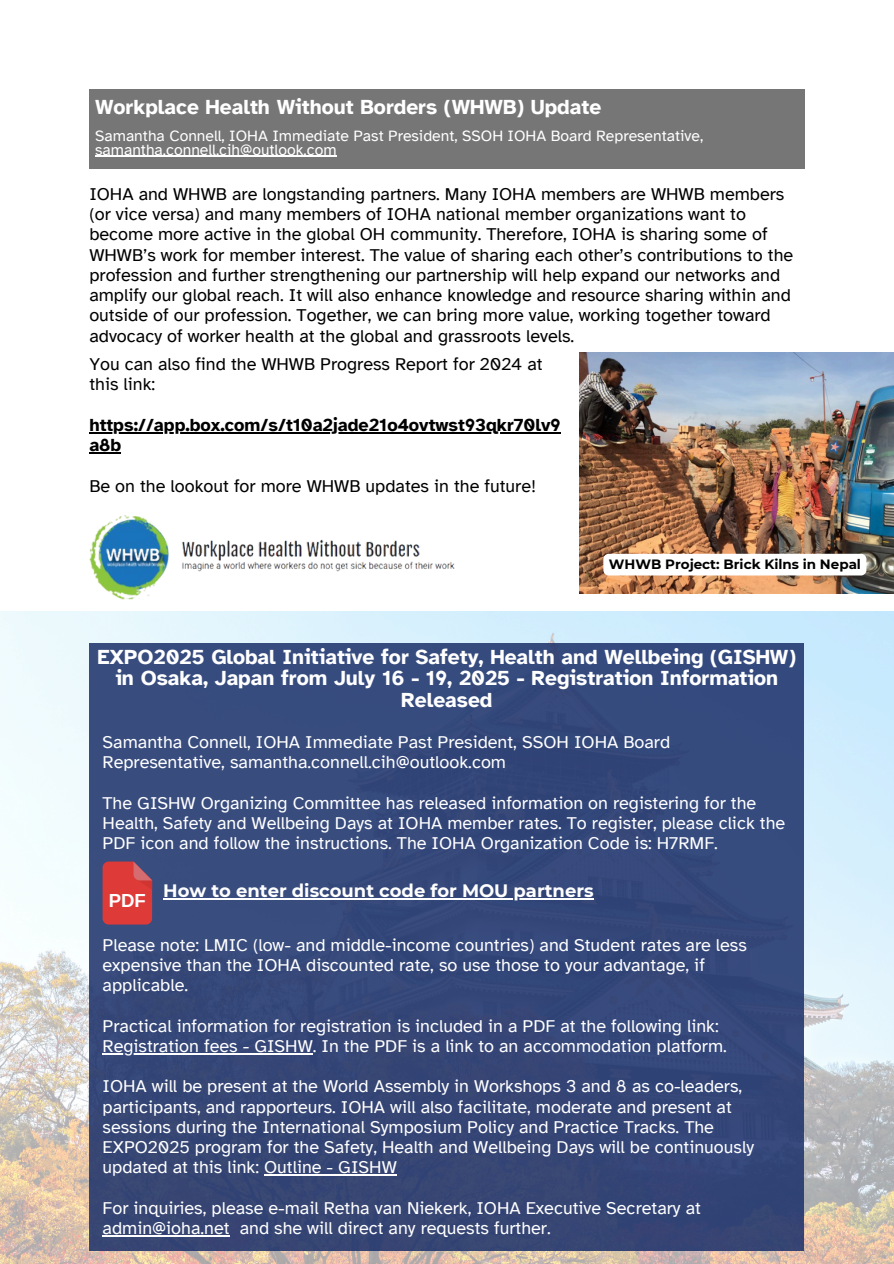
<style>
.page{position:relative;width:894px;height:1264px;background:#fff}
.page>*{position:absolute;margin:0;border:0;box-sizing:border-box;transform-origin:0 0}
.t1{font:700 21px/21.3px "Atkinson Hyperlegible";color:#fff;text-align:center}
.t2{font:700 18.9px "Liberation Sans";color:#fff}
.t3{font:18px/20.2px "Atkinson Hyperlegible";color:#fff}
.t4{font:18px/20.2px "Atkinson Hyperlegible";color:#000}
.t5{font:700 18px/20.2px "Atkinson Hyperlegible";color:#000}
.t6{font:700 18px "Montserrat";color:#fff}
.t7{font:15.75px/13.5px "Atkinson Hyperlegible";color:#fff}
.t8{font:700 13.5px "Montserrat";color:#000}
</style>
<div class="page">
<div style="left:89px;top:89px;width:715px;height:80px;background:#767676"></div>
<img style="left:0;top:612px;width:893px;height:651px">
<div style="left:89px;top:643px;width:715px;height:607px;background:#364879"></div>
<hr style="left:102px;top:1052px;width:211px;height:2px;background:#fff">
<hr style="left:264px;top:1174px;width:133px;height:1px;background:#fff">
<hr style="left:102px;top:1235px;width:127px;height:1px;background:#fff">
<svg style="left:102px;top:861px;width:50px;height:63px;background:#d03e40"></svg>
<img style="left:579px;top:352px;width:314px;height:241px">
<img style="left:90px;top:515px;width:365px;height:85px">
<hr style="left:163px;top:898px;width:430px;height:1px;background:#fff">
<hr style="left:95px;top:156px;width:241px;height:1px;background:#fff">
<hr style="left:89px;top:432px;width:471px;height:1px;background:#000">
<hr style="left:89px;top:452px;width:32px;height:1px;background:#000">
<div style="left:603px;top:554px;width:263px;height:21px;background:#fff;border-radius:5px"></div>
<p class="t1" style="left:95px;top:97px;width:507px">Workplace Health Without Borders (WHWB) Update</p>
<h3 class="t7" style="left:95px;top:129px;width:609px">Samantha Connell, IOHA Immediate Past President, SSOH IOHA Board Representative, samantha.connell.cih@outlook.com</h3>
<p class="t4" style="left:89px;top:184px;width:705px">IOHA and WHWB are longstanding partners. Many IOHA members are WHWB members (or vice versa) and many members of IOHA national member organizations want to become more active in the global OH community. Therefore, IOHA is sharing some of WHWB’s work for member interest. The value of sharing each other’s contributions to the profession and further strengthening our partnership will help expand our networks and amplify our global reach. It will also enhance knowledge and resource sharing within and outside of our profession. Together, we can bring more value, working together toward advocacy of worker health at the global and grassroots levels.</p>
<h3 class="t4" style="left:89px;top:354px;width:454px">You can also find the WHWB Progress Report for 2024 at this link:</h3>
<h3 class="t5" style="left:89px;top:415px;width:472px">https://app.box.com/s/t10a2jade21o4ovtwst93qkr70lv9 a8b</h3>
<h3 class="t4" style="left:89px;top:475px;width:448px">Be on the lookout for more WHWB updates in the future!</h3>
<h3 class="t8" style="left:608px;top:556px;width:254px">WHWB Project: Brick Kilns in Nepal</h3>
<p class="t1" style="left:97px;top:646px;width:700px">EXPO2025 Global Initiative for Safety, Health and Wellbeing (GISHW) in Osaka, Japan from July 16 - 19, 2025 - Registration Information<br>Released</p>
<h1 class="t3" style="left:102px;top:732px;width:569px">Samantha Connell, IOHA Immediate Past President, SSOH IOHA Board<br>Representative, samantha.connell.cih@outlook.com</h1>
<h4 class="t3" style="left:102px;top:792px;width:684px">The GISHW Organizing Committee has released information on registering for the<br>Health, Safety and Wellbeing Days at IOHA member rates. To register, please click the<br>PDF icon and follow the instructions. The IOHA Organization Code is: H7RMF.</h4>
<p class="t2" style="left:109px;top:890px;width:39px">PDF</p>
<h1 class="t6" style="left:163px;top:879px;width:432px">How to enter discount code for MOU partners</h1>
<h3 class="t3" style="left:102px;top:934px;width:645px">Please note: LMIC (low- and middle-income countries) and Student rates are less expensive than the IOHA discounted rate, so use those to your advantage, if applicable.</h3>
<h3 class="t3" style="left:102px;top:1015px;width:617px">Practical information for registration is included in a PDF at the following link:</h3>
<h2 class="t3" style="left:102px;top:1035px;width:625px">Registration fees - GISHW. In the PDF is a link to an accommodation platform.</h2>
<h2 class="t3" style="left:102px;top:1076px;width:641px">IOHA will be present at the World Assembly in Workshops 3 and 8 as co-leaders,</h2>
<h3 class="t3" style="left:102px;top:1096px;width:652px">participants, and rapporteurs. IOHA will also facilitate, moderate and present at sessions during the International Symposium Policy and Practice Tracks. The EXPO2025 program for the Safety, Health and Wellbeing Days will be continuously updated at this link: Outline - GISHW</h3>
<h3 class="t3" style="left:102px;top:1197px;width:599px">For inquiries, please e-mail Retha van Niekerk, IOHA Executive Secretary at</h3>
<p class="t3" style="left:102px;top:1218px;width:449px">admin@ioha.net and she will direct any requests further.</p>
</div>
